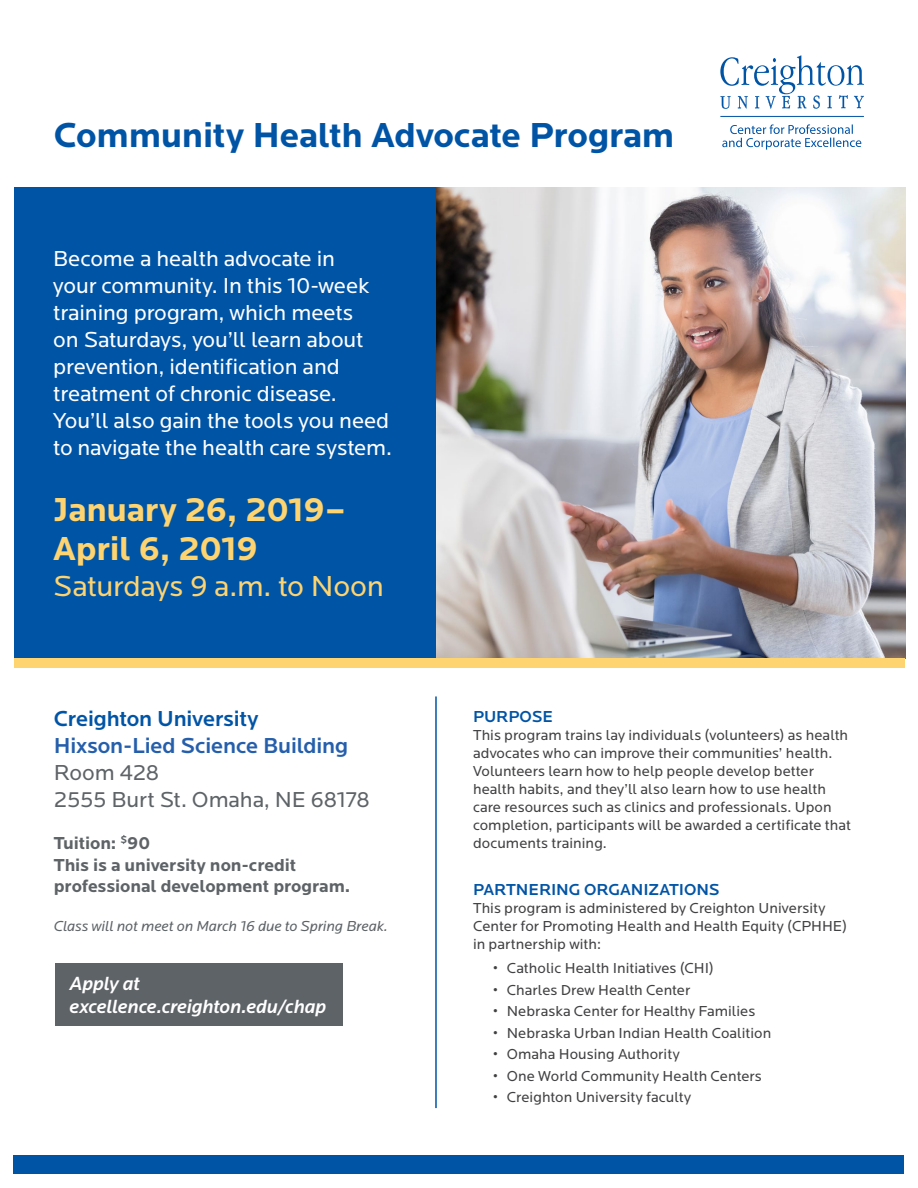
<style>
.page{position:relative;width:918px;height:1188px;background:#fff}
.page>*{position:absolute;margin:0;border:0;box-sizing:border-box;transform-origin:0 0}
.t1{font:700 36px "Locator";letter-spacing:-.01em;color:#0054a6}
.t2{font:700 34.5px/39px "Locator";letter-spacing:-.01em;color:#fdd470}
.t3{font:30px "Locator";letter-spacing:-.01em;color:#fdd470}
.t4{font:22.5px/27px "Locator";letter-spacing:-.005em;color:#fff}
.t5{font:22.5px/27px "Locator";letter-spacing:-.01em;color:#5e6367}
.t6{font:500 22.5px "Locator";letter-spacing:-.01em;color:#255fac}
.t7{font:500 22.5px "Locator";letter-spacing:-.01em;color:#0054a6}
.t8{font:italic 500 19.8px/23.1px "Locator";letter-spacing:-.005em;color:#fff}
.t9{font:700 18px/21.6px "Locator";letter-spacing:-.005em;color:#5e6367}
.t10{font:500 16.5px "Locator";letter-spacing:-.005em;color:#0054a6}
.t11{font:15px/18px "Locator";letter-spacing:.005em;color:#414042}
.t12{font:italic 15px "Locator";letter-spacing:-.005em;color:#5e6367}
</style>
<div class="page">
<img style="left:436px;top:188px;width:469px;height:470px">
<div style="left:14px;top:188px;width:422px;height:470px;background:#0054a6"></div>
<div style="left:14px;top:658px;width:891px;height:10px;background:#fdd470"></div>
<div style="left:14px;top:1155px;width:890px;height:18px;background:#0054a6"></div>
<svg style="left:722px;top:124px;width:139px;height:26px"></svg>
<svg style="left:720px;top:55px;width:144px;height:54px"></svg>
<hr style="left:720px;top:116px;width:144px;height:1px;background:#0054a6">
<hr style="left:435px;top:696px;width:2px;height:412px;background:#0054a6">
<div style="left:55px;top:963px;width:287px;height:63px;background:#5e6367"></div>
<h1 class="t1" style="left:54px;top:114px;width:622px">Community Health Advocate Program</h1>
<p class="t4" style="left:53px;top:246px;width:340px">Become a health advocate in<br>your community. In this 10-week training program, which meets<br>on Saturdays, you’ll learn about prevention, identification and treatment of chronic disease.<br>You’ll also gain the tools you need to navigate the health care system.</p>
<h2 class="t2" style="left:53px;top:491px;width:294px">January 26, 2019–<br>April 6, 2019</h2>
<h3 class="t3" style="left:53px;top:570px;width:332px">Saturdays 9 a.m. to Noon</h3>
<h3 class="t7" style="left:54px;top:706px;width:206px">Creighton University</h3>
<h3 class="t6" style="left:54px;top:733px;width:296px">Hixson-Lied Science Building</h3>
<h3 class="t5" style="left:54px;top:760px;width:318px">Room 428<br>2555 Burt St. Omaha, NE 68178</h3>
<p class="t9" style="left:54px;top:833px;width:298px">Tuition: <sup>$</sup>90<br>This is a university non-credit professional development program.</p>
<p class="t12" style="left:54px;top:918px;width:335px">Class will not meet on March 16 due to Spring Break.</p>
<h3 class="t8" style="left:70px;top:973px;width:258px">Apply at excellence.creighton.edu/chap</h3>
<p class="t10" style="left:473px;top:707px;width:81px">PURPOSE</p>
<p class="t11" style="left:473px;top:726px;width:379px">This program trains lay individuals (volunteers) as health advocates who can improve their communities’ health.<br>Volunteers learn how to help people develop better health habits, and they’ll also learn how to use health care resources such as clinics and professionals. Upon completion, participants will be awarded a certificate that documents training.</p>
<p class="t10" style="left:473px;top:880px;width:248px">PARTNERING ORGANIZATIONS</p>
<p class="t11" style="left:473px;top:899px;width:376px">This program is administered by Creighton University<br>Center for Promoting Health and Health Equity (CPHHE) in partnership with:</p>
<p class="t11" style="left:493px;top:960px;width:222px">• Catholic Health Initiatives (CHI)</p>
<p class="t11" style="left:493px;top:981px;width:199px">• Charles Drew Health Center</p>
<p class="t11" style="left:493px;top:1003px;width:264px">• Nebraska Center for Healthy Families</p>
<p class="t11" style="left:493px;top:1024px;width:280px">• Nebraska Urban Indian Health Coalition</p>
<p class="t11" style="left:493px;top:1046px;width:188px">• Omaha Housing Authority</p>
<p class="t11" style="left:493px;top:1067px;width:270px">• One World Community Health Centers</p>
<p class="t11" style="left:493px;top:1089px;width:199px">• Creighton University faculty</p>
</div>
